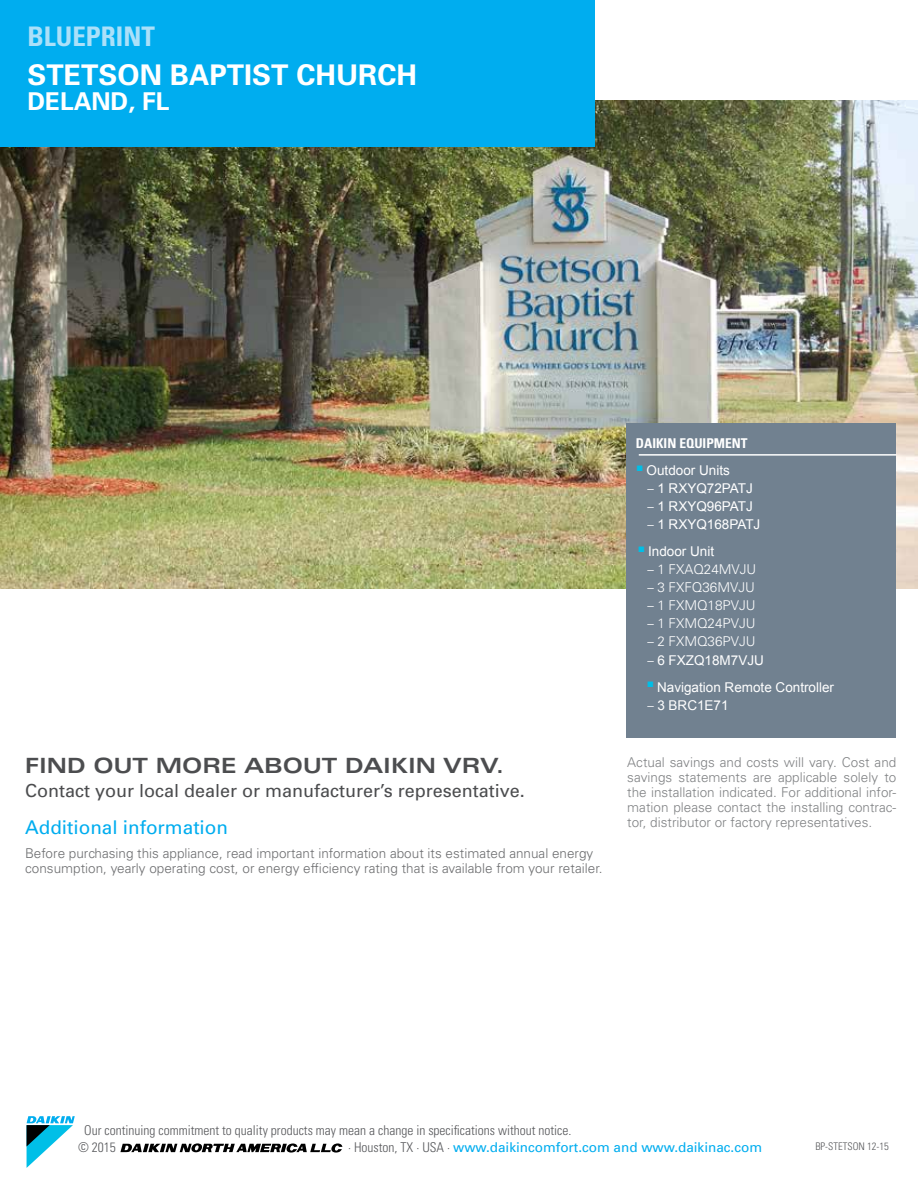
<style>
.page{position:relative;width:918px;height:1188px;background:#fff}
.page>*{position:absolute;margin:0;border:0;box-sizing:border-box;transform-origin:0 0}
.t1{font:700 28.5px "Univers";color:#fff}
.t2{font:700 condensed 27px "Univers";color:#abe0f9}
.t3{font:700 24.6px "Univers";color:#fff}
.t4{font:700 expanded 21px "Univers";color:#4c4d4f}
.t5{font:18.9px "Univers";color:#00adef}
.t6{font:18px "Univers";color:#4c4d4f}
.t7{font:300 13.5px/15px "Univers";color:#808284;text-align:justify}
.t8{font:300 13.5px/15.6px "Univers LT Std";color:#6d6e70}
.t9{font:13.5px "Arial";color:#fff}
.t10{font:300 condensed 13.5px/17px "Univers";color:#57585b}
.t11{font:300 13.5px "Univers";color:#fff}
.t12{font:13.5px "Univers";color:#00adef}
.t13{font:700 condensed 13.5px "Univers";color:#fff}
.t14{font:300 condensed 10.5px "Univers";color:#57585b}
.s1{font-family:"Univers LT Std";font-weight:300;font-size:12.9px}
.s2{font-size:12.9px}
.s3{font-weight:300;font-stretch:condensed;color:#57585b}
</style>
<div class="page">
<svg style="left:27px;top:1116px;width:48px;height:52px"></svg>
<svg style="left:120px;top:1143px;width:222px;height:10px"></svg>
<img style="left:0;top:100px;width:918px;height:488px">
<div style="left:0;top:0;width:594px;height:146px;background:#00adef"></div>
<div style="left:626px;top:423px;width:270px;height:315px;background:#718190"></div>
<hr style="left:639px;top:454px;width:257px;height:2px;background:#fff">
<h2 class="t2" style="left:27px;top:20px;width:129px">BLUEPRINT</h2>
<h1 class="t1" style="left:27px;top:57px;width:391px">STETSON BAPTIST CHURCH</h1>
<h3 class="t3" style="left:27px;top:85px;width:143px">DELAND, FL</h3>
<h3 class="t4" style="left:25px;top:753px;width:480px">FIND OUT MORE ABOUT DAIKIN VRV.</h3>
<h3 class="t6" style="left:25px;top:779px;width:501px">Contact your local dealer or manufacturer’s representative.</h3>
<h3 class="t5" style="left:25px;top:815px;width:204px">Additional information</h3>
<p class="t8" style="left:25px;top:845px;width:579px">Before purchasing this appliance, read important information about its estimated annual energy consumption, yearly operating cost, or energy efficiency rating that is available from your retailer.</p>
<p class="t13" style="left:636px;top:435px;width:113px">DAIKIN EQUIPMENT</p>
<p class="t9" style="left:637px;top:463px;width:95px"><sup>■</sup> Outdoor Units</p>
<p class="t9" style="left:647px;top:481px;width:107px"><span class="s1">–</span> 1 RXYQ72PATJ</p>
<p class="t9" style="left:647px;top:499px;width:107px"><span class="s1">–</span> 1 RXYQ96PATJ</p>
<p class="t9" style="left:647px;top:517px;width:115px"><span class="s1">–</span> 1 RXYQ168PATJ</p>
<p class="t9" style="left:638px;top:544px;width:77px"><sup>■</sup> Indoor Unit</p>
<p class="t11" style="left:647px;top:561px;width:111px"><span class="s2">–</span> 1 FXAQ24MVJU</p>
<p class="t11" style="left:647px;top:579px;width:109px"><span class="s2">–</span> 3 FXFQ36MVJU</p>
<p class="t11" style="left:647px;top:597px;width:110px"><span class="s2">–</span> 1 FXMQ18PVJU</p>
<p class="t11" style="left:647px;top:615px;width:110px"><span class="s2">–</span> 1 FXMQ24PVJU</p>
<p class="t11" style="left:647px;top:633px;width:110px"><span class="s2">–</span> 2 FXMQ36PVJU</p>
<p class="t9" style="left:647px;top:653px;width:118px"><span class="s1">–</span> 6 FXZQ18M7VJU</p>
<p class="t9" style="left:647px;top:680px;width:188px"><sup>■</sup> Navigation Remote Controller</p>
<p class="t9" style="left:647px;top:698px;width:83px"><span class="s1">–</span> 3 BRC1E71</p>
<p class="t7" style="left:627px;top:754px;width:271px">Actual savings and costs will vary. Cost and savings statements are applicable solely to the installation indicated. For additional infor&shy;mation please contact the installing contrac&shy;tor, distributor or factory representatives.</p>
<p class="t10" style="left:78px;top:1122px;width:495px;text-indent:6px">Our continuing commitment to quality products may mean a change in specifications without notice. © 2015</p>
<p class="t12" style="left:348px;top:1139px;width:415px"><span class="s3">· Houston, TX · USA ·</span> www.daikincomfort.com and www.daikinac.com</p>
<p class="t14" style="left:815px;top:1140px;width:75px">BP-STETSON 12-15</p>
</div>
